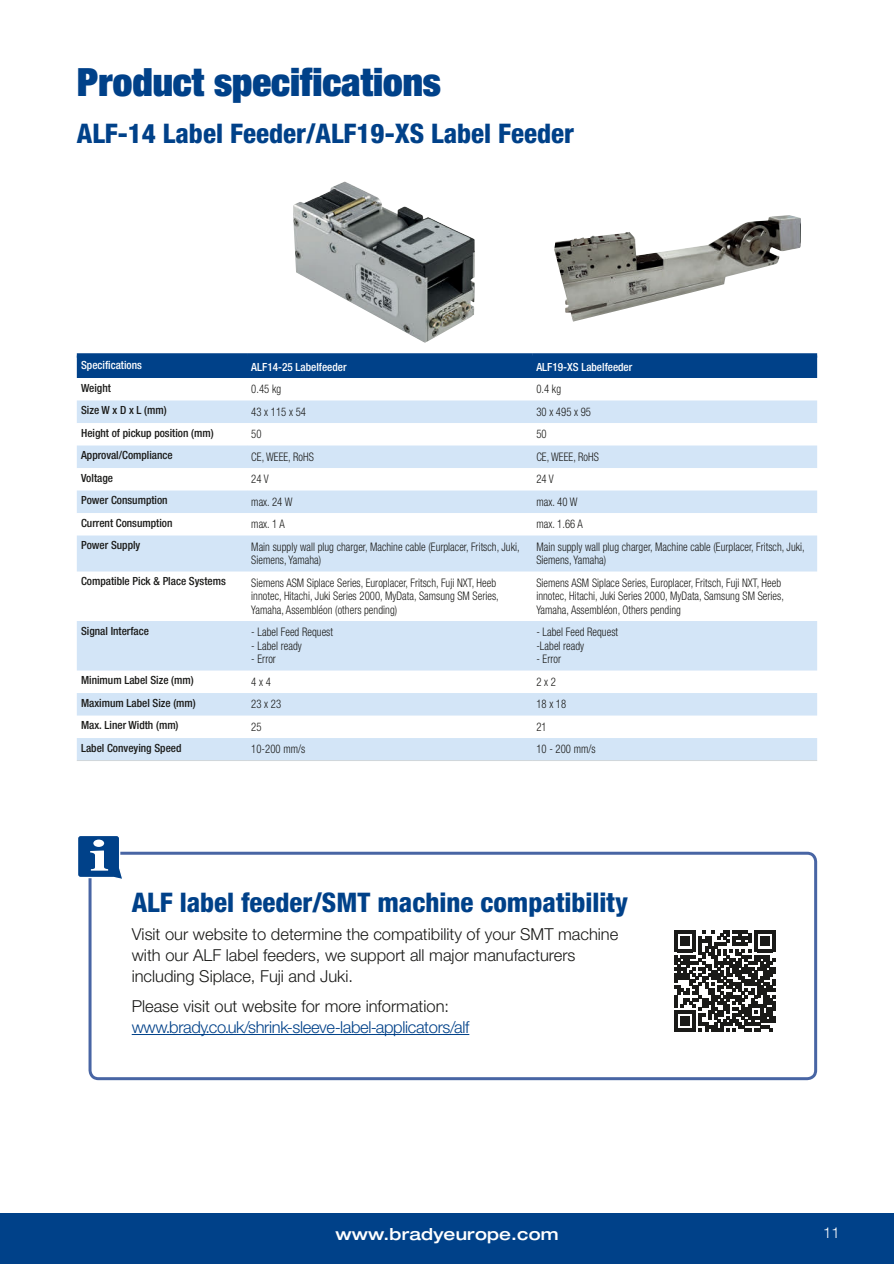
<style>
.page{position:relative;width:894px;height:1264px;background:#fff}
.page>*{position:absolute;margin:0;border:0;box-sizing:border-box;transform-origin:0 0}
.t1{font:900 condensed 39px "Helvetica Neue LT Pro";color:#004189}
.t2{font:800 condensed 27px "Helvetica Neue LT Pro";color:#004189}
.t3{font:300 16.5px/21px "Helvetica Neue LT Pro";color:#1a1a18}
.t4{font:300 16.5px "Helvetica Neue LT Pro";letter-spacing:-.02em;color:#004189}
.t5{font:500 expanded 16.5px "Helvetica Neue LT Pro";letter-spacing:.01em;color:#fff}
.t6{font:300 15px "Helvetica Neue LT Pro";color:#fff}
.t7{font:300 condensed 11.85px/13.5px "Helvetica Neue LT Pro";letter-spacing:.005em;color:#1a1a18;scale:.9 1}
.t8{font:500 condensed 11.25px "Helvetica Neue LT Pro";color:#1a1a18}
.t9{font:500 condensed 11.25px "Helvetica Neue LT Pro";color:#fff}
</style>
<div class="page">
<div style="left:0;top:1212px;width:893px;height:51px;background:#004189"></div>
<img style="left:293px;top:181px;width:182px;height:162px">
<div style="left:77px;top:358px;width:740px;height:20px;background:#004189"></div>
<svg style="left:77px;top:400px;width:740px;height:360px;fill:#d3e5f7"></svg>
<div style="left:77px;top:353px;width:170px;height:5px;background:#004189"></div>
<div style="left:247px;top:353px;width:285px;height:5px;background:#004189"></div>
<div style="left:532px;top:353px;width:285px;height:5px;background:#004189"></div>
<hr style="left:77px;top:760px;width:170px;height:1px;background:#d1d6da">
<hr style="left:247px;top:760px;width:285px;height:1px;background:#d1d6da">
<hr style="left:532px;top:760px;width:285px;height:1px;background:#d1d6da">
<svg style="left:88px;top:851px;width:729px;height:229px"></svg>
<hr style="left:132px;top:1034px;width:337px;height:1px;background:#004189">
<svg style="left:78px;top:836px;width:46px;height:44px"></svg>
<svg style="left:674px;top:930px;width:101px;height:101px"></svg>
<img style="left:554px;top:215px;width:247px;height:106px">
<h1 class="t1" style="left:77px;top:56px;width:365px">Product specifications</h1>
<h2 class="t2" style="left:77px;top:117px;width:499px">ALF-14 Label Feeder/ALF19-XS Label Feeder</h2>
<p class="t9" style="left:81px;top:358px;width:62px">Specifications</p>
<p class="t9" style="left:251px;top:360px;width:97px">ALF14-25 Labelfeeder</p>
<p class="t9" style="left:536px;top:360px;width:97px">ALF19-XS Labelfeeder</p>
<p class="t8" style="left:81px;top:381px;width:31px">Weight</p>
<p class="t7" style="left:251px;top:382px;width:35px">0.45 kg</p>
<p class="t7" style="left:536px;top:382px;width:29px">0.4 kg</p>
<p class="t8" style="left:81px;top:403px;width:87px">Size W x D x L (mm)</p>
<p class="t7" style="left:251px;top:405px;width:62px">43 x 115 x 54</p>
<p class="t7" style="left:536px;top:405px;width:62px">30 x 495 x 95</p>
<p class="t8" style="left:81px;top:426px;width:134px">Height of pickup position (mm)</p>
<p class="t7" style="left:251px;top:427px;width:13px">50</p>
<p class="t7" style="left:536px;top:427px;width:13px">50</p>
<p class="t8" style="left:81px;top:448px;width:93px">Approval/Compliance</p>
<p class="t7" style="left:251px;top:450px;width:71px">CE, WEEE, RoHS</p>
<p class="t7" style="left:536px;top:450px;width:71px">CE, WEEE, RoHS</p>
<p class="t8" style="left:81px;top:471px;width:33px">Voltage</p>
<p class="t7" style="left:251px;top:472px;width:21px">24 V</p>
<p class="t7" style="left:536px;top:472px;width:21px">24 V</p>
<p class="t8" style="left:81px;top:493px;width:88px">Power Consumption</p>
<p class="t7" style="left:251px;top:495px;width:47px">max. 24 W</p>
<p class="t7" style="left:536px;top:495px;width:47px">max. 40 W</p>
<p class="t8" style="left:81px;top:516px;width:93px">Current Consumption</p>
<p class="t7" style="left:251px;top:517px;width:39px">max. 1 A</p>
<p class="t7" style="left:536px;top:517px;width:53px">max. 1.66 A</p>
<p class="t8" style="left:81px;top:538px;width:61px">Power Supply</p>
<p class="t7" style="left:251px;top:540px;width:300px">Main supply wall plug charger, Machine cable (Eurplacer, Fritsch, Juki,<br>Siemens, Yamaha)</p>
<p class="t7" style="left:536px;top:540px;width:300px">Main supply wall plug charger, Machine cable (Eurplacer, Fritsch, Juki,<br>Siemens, Yamaha)</p>
<p class="t8" style="left:81px;top:574px;width:146px">Compatible Pick &amp; Place Systems</p>
<p class="t7" style="left:251px;top:575px;width:276px">Siemens ASM Siplace Series, Europlacer, Fritsch, Fuji NXT, Heeb innotec, Hitachi, Juki Series 2000, MyData, Samsung SM Series,<br>Yamaha, Assembléon (others pending)</p>
<p class="t7" style="left:536px;top:575px;width:276px">Siemens ASM Siplace Series, Europlacer, Fritsch, Fuji NXT, Heeb innotec, Hitachi, Juki Series 2000, MyData, Samsung SM Series,<br>Yamaha, Assembléon, Others pending</p>
<p class="t8" style="left:81px;top:624px;width:69px">Signal Interface</p>
<p class="t7" style="left:251px;top:625px;width:92px">- Label Feed Request</p>
<p class="t7" style="left:251px;top:638px;width:58px">- Label ready</p>
<p class="t7" style="left:251px;top:652px;width:29px">- Error</p>
<p class="t7" style="left:536px;top:625px;width:92px">- Label Feed Request -Label ready</p>
<p class="t7" style="left:536px;top:652px;width:29px">- Error</p>
<p class="t8" style="left:81px;top:673px;width:114px">Minimum Label Size (mm)</p>
<p class="t7" style="left:251px;top:674px;width:23px">4 x 4</p>
<p class="t7" style="left:536px;top:674px;width:23px">2 x 2</p>
<p class="t8" style="left:81px;top:696px;width:116px">Maximum Label Size (mm)</p>
<p class="t7" style="left:251px;top:697px;width:35px">23 x 23</p>
<p class="t7" style="left:536px;top:697px;width:35px">18 x 18</p>
<p class="t8" style="left:81px;top:718px;width:99px">Max. Liner Width (mm)</p>
<p class="t7" style="left:251px;top:719px;width:13px">25</p>
<p class="t7" style="left:536px;top:719px;width:13px">21</p>
<p class="t8" style="left:81px;top:741px;width:102px">Label Conveying Speed</p>
<p class="t7" style="left:251px;top:742px;width:62px">10-200 mm/s</p>
<p class="t7" style="left:536px;top:742px;width:67px">10 - 200 mm/s</p>
<h2 class="t2" style="left:132px;top:885px;width:498px">ALF label feeder/SMT machine compatibility</h2>
<h3 class="t3" style="left:132px;top:923px;width:488px">Visit our website to determine the compatibility of your SMT machine with our ALF label feeders, we support all major manufacturers including Siplace, Fuji and Juki.</h3>
<h3 class="t3" style="left:132px;top:995px;width:319px">Please visit out website for more information:</h3>
<h3 class="t4" style="left:132px;top:1016px;width:339px">www.brady.co.uk/shrink-sleeve-label-applicators/alf</h3>
<h3 class="t5" style="left:335px;top:1223px;width:224px">www.bradyeurope.com</h3>
<p class="t6" style="left:822px;top:1223px;width:18px">11</p>
</div>
